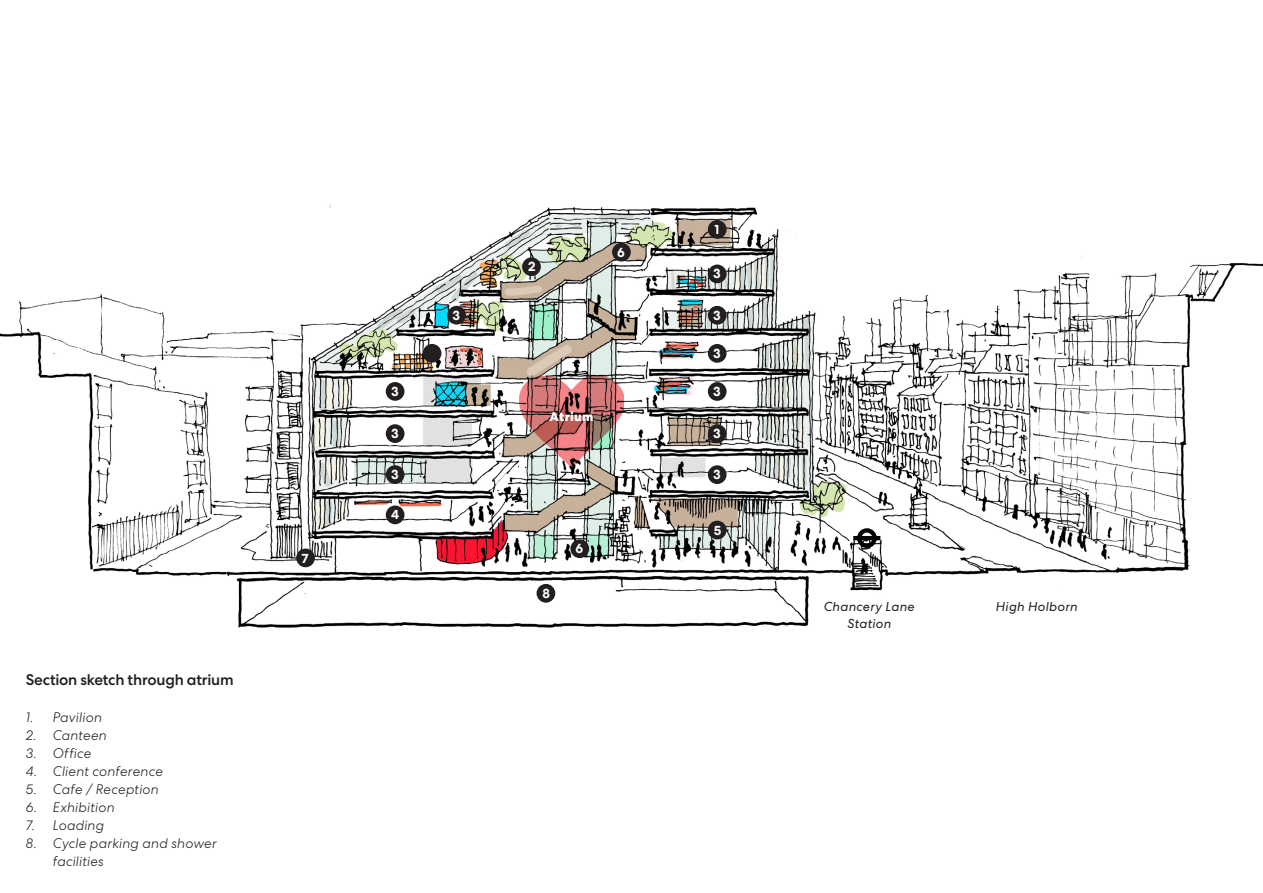
<style>
.page{position:relative;width:1263px;height:893px;background:#fff}
.page>*{position:absolute;margin:0;border:0;box-sizing:border-box;transform-origin:0 0}
.PW_9_25pt_body_text{font:500 15.3px "PW Centra No 2";letter-spacing:-.015em;color:#231f20}
.t1{font:italic 300 13.5px/18px "PW Centra No 2";letter-spacing:.02em;color:#231f20}
.PW_18pt_header_bold{font:700 13.05px "PW Centra No 2";color:#fff}
.PW_9pt_annotations_c{font:italic 12.75px/17.1px "PW Centra No 2";letter-spacing:.02em;color:#231f20;text-align:center}
.PW_9pt_annotations_c-2{font:800 12.75px "PW Centra No 2";letter-spacing:.025em;color:#fff}
</style>
<div class="page">
<img style="left:0;top:204px;width:1263px;height:424px">
<img style="left:520px;top:376px;width:104px;height:92px">
<div style="left:857px;top:528px;width:20px;height:20px;border:4px solid #000;border-radius:50%"></div>
<hr style="left:853px;top:536px;width:27px;height:4px;background:#000">
<div style="left:708px;top:220px;width:18px;height:19px;background:#231f20;border-radius:50%"></div>
<div style="left:708px;top:521px;width:18px;height:18px;background:#231f20;border-radius:50%"></div>
<div style="left:708px;top:382px;width:18px;height:19px;background:#231f20;border-radius:50%"></div>
<div style="left:708px;top:306px;width:18px;height:19px;background:#231f20;border-radius:50%"></div>
<div style="left:708px;top:465px;width:18px;height:19px;background:#231f20;border-radius:50%"></div>
<div style="left:708px;top:344px;width:18px;height:19px;background:#231f20;border-radius:50%"></div>
<div style="left:708px;top:265px;width:18px;height:18px;background:#231f20;border-radius:50%"></div>
<div style="left:708px;top:424px;width:18px;height:19px;background:#231f20;border-radius:50%"></div>
<svg style="left:296px;top:548px;width:19px;height:19px"></svg>
<div style="left:301px;top:553px;width:9px;height:12px;background:#231f20"></div>
<div style="left:386px;top:505px;width:18px;height:19px;background:#231f20;border-radius:50%"></div>
<svg style="left:536px;top:584px;width:19px;height:19px"></svg>
<div style="left:542px;top:587px;width:9px;height:12px;background:#231f20"></div>
<div style="left:522px;top:257px;width:19px;height:19px;background:#231f20;border-radius:50%"></div>
<div style="left:612px;top:243px;width:19px;height:18px;background:#231f20;border-radius:50%"></div>
<div style="left:570px;top:539px;width:19px;height:19px;background:#231f20;border-radius:50%"></div>
<div style="left:423px;top:344px;width:18px;height:19px;background:#231f20;border-radius:50%"></div>
<div style="left:386px;top:424px;width:18px;height:19px;background:#231f20;border-radius:50%"></div>
<div style="left:386px;top:382px;width:18px;height:19px;background:#231f20;border-radius:50%"></div>
<div style="left:386px;top:465px;width:18px;height:19px;background:#231f20;border-radius:50%"></div>
<div style="left:447px;top:306px;width:19px;height:19px;background:#231f20;border-radius:50%"></div>
<p class="PW_9_25pt_body_text" style="left:26px;top:671px;width:209px">Section sketch through atrium</p>
<p class="t1" style="left:26px;top:708px;width:78px">1. Pavilion</p>
<p class="t1" style="left:26px;top:726px;width:83px">2. Canteen</p>
<p class="t1" style="left:26px;top:744px;width:67px">3. Office</p>
<p class="t1" style="left:26px;top:762px;width:139px">4. Client conference</p>
<p class="t1" style="left:26px;top:780px;width:134px">5. Cafe / Reception</p>
<p class="t1" style="left:26px;top:798px;width:90px">6. Exhibition</p>
<p class="t1" style="left:26px;top:816px;width:80px">7. Loading</p>
<p class="t1" style="left:53px;top:834px;width:165px;text-indent:-27px">8. Cycle parking and shower facilities</p>
<p class="PW_18pt_header_bold" style="left:301px;top:551px;width:9px">7</p>
<p class="PW_18pt_header_bold" style="left:391px;top:384px;width:9px">3</p>
<p class="PW_18pt_header_bold" style="left:391px;top:426px;width:9px">3</p>
<p class="PW_18pt_header_bold" style="left:391px;top:467px;width:9px">3</p>
<p class="PW_18pt_header_bold" style="left:391px;top:507px;width:10px">4</p>
<p class="PW_18pt_header_bold" style="left:452px;top:307px;width:9px">3</p>
<p class="PW_18pt_header_bold" style="left:528px;top:259px;width:9px">2</p>
<p class="PW_18pt_header_bold" style="left:617px;top:244px;width:9px">6</p>
<p class="PW_9pt_annotations_c-2" style="left:550px;top:408px;width:46px">Atrium</p>
<p class="PW_18pt_header_bold" style="left:542px;top:586px;width:9px">8</p>
<p class="PW_18pt_header_bold" style="left:576px;top:541px;width:9px">6</p>
<p class="PW_18pt_header_bold" style="left:714px;top:222px;width:6px">1</p>
<p class="PW_18pt_header_bold" style="left:713px;top:266px;width:9px">3</p>
<p class="PW_18pt_header_bold" style="left:713px;top:308px;width:9px">3</p>
<p class="PW_18pt_header_bold" style="left:713px;top:346px;width:9px">3</p>
<p class="PW_18pt_header_bold" style="left:713px;top:384px;width:9px">3</p>
<p class="PW_18pt_header_bold" style="left:713px;top:426px;width:9px">3</p>
<p class="PW_18pt_header_bold" style="left:713px;top:467px;width:9px">3</p>
<p class="PW_18pt_header_bold" style="left:714px;top:522px;width:9px">5</p>
<p class="PW_9pt_annotations_c" style="left:824px;top:598px;width:92px">Chancery Lane<br>Station</p>
<p class="PW_9pt_annotations_c" style="left:996px;top:598px;width:83px">High Holborn</p>
</div>
